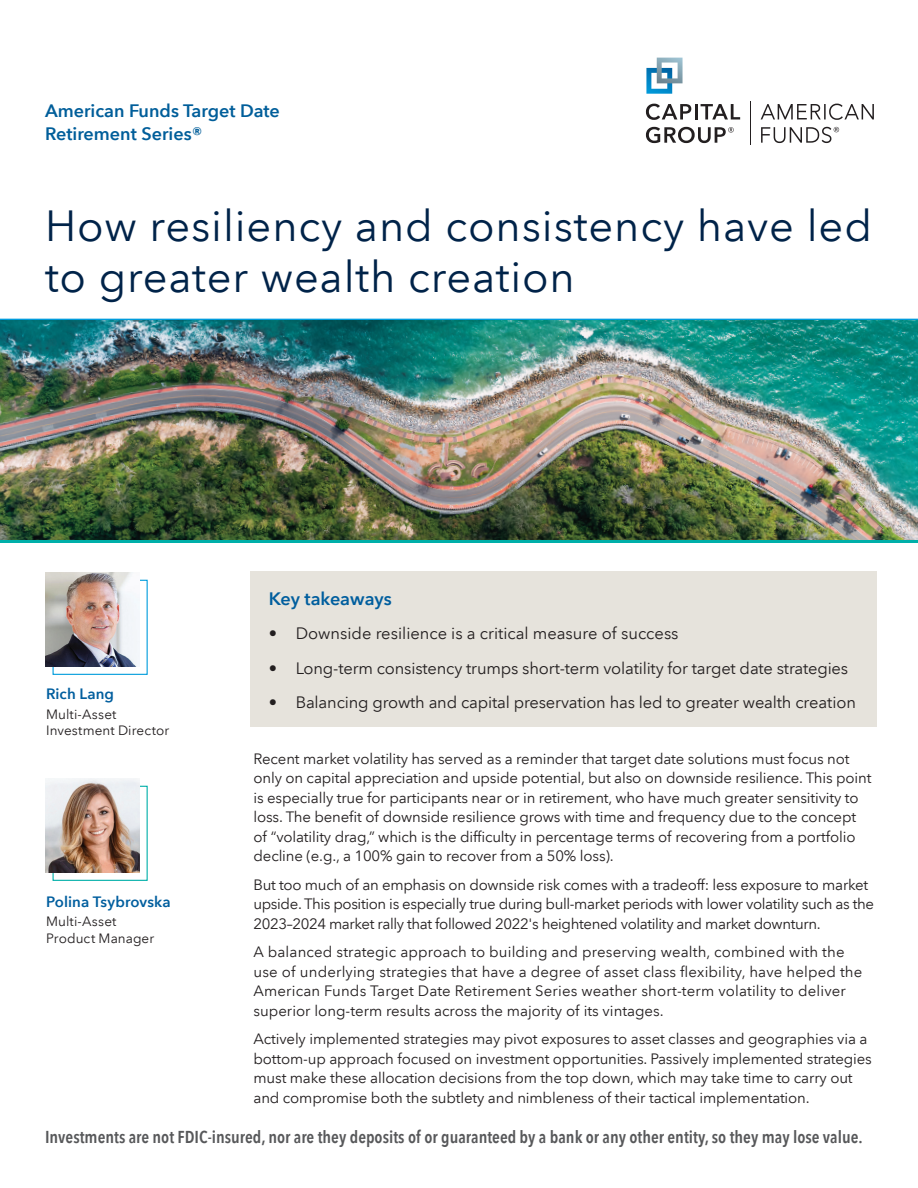
<style>
.page{position:relative;width:918px;height:1188px;background:#fff}
.page>*{position:absolute;margin:0;border:0;box-sizing:border-box;transform-origin:0 0}
.t1{font:43.5px/51px "Avenir Next LT Com";letter-spacing:.02em;color:#002349}
.t2{font:600 18px/22.5px "Avenir Next LT Com";color:#005e9a}
.t3{font:600 18px "Avenir Next LT Com";color:#005e9e}
.t4{font:600 condensed 17.25px "Avenir Next LT Com";color:#57585a}
.t5{font:16.5px "Avenir Next LT Com";letter-spacing:-.01em;color:#231f20}
.t6{font:15px/19.5px "Avenir Next LT Com";letter-spacing:-.01em;color:#231f20}
.t7{font:15px/19.5px "Avenir Next LT Com";letter-spacing:.01em;color:#231f20}
.t8{font:600 15px "Avenir Next LT Com";letter-spacing:.005em;color:#005e9e}
.t9{font:13.5px/16.5px "Avenir Next LT Com";letter-spacing:.005em;color:#231f20}
</style>
<div class="page">
<hr style="left:750px;top:101px;width:1px;height:44px;background:#231f20">
<svg style="left:646px;top:104px;width:45px;height:16px"></svg>
<hr style="left:695px;top:104px;width:3px;height:15px;background:#231f20">
<svg style="left:701px;top:104px;width:39px;height:15px"></svg>
<svg style="left:646px;top:127px;width:88px;height:16px"></svg>
<svg style="left:761px;top:104px;width:113px;height:16px"></svg>
<svg style="left:646px;top:58px;width:37px;height:36px"></svg>
<svg style="left:761px;top:127px;width:78px;height:16px"></svg>
<hr style="left:0;top:319px;width:918px;height:3px;background:#009cdc">
<img style="left:0;top:320px;width:918px;height:220px">
<hr style="left:0;top:540px;width:918px;height:3px;background:#00afa9">
<div style="left:53px;top:580px;width:95px;height:95px;border:1px solid #009cdc"></div>
<img style="left:46px;top:572px;width:94px;height:94px">
<div style="left:53px;top:786px;width:95px;height:95px;border:1px solid #00afa9"></div>
<img style="left:46px;top:779px;width:93px;height:93px">
<div style="left:251px;top:571px;width:626px;height:155px;background:#e6e3dc"></div>
<p class="t2" style="left:45px;top:99px;width:236px">American Funds Target Date<br>Retirement Series®</p>
<h1 class="t1" style="left:45px;top:200px;width:829px">How resiliency and consistency have led to greater wealth creation</h1>
<p class="t3" style="left:269px;top:588px;width:125px">Key takeaways</p>
<p class="t5" style="left:269px;top:624px;width:411px">• Downside resilience is a critical measure of success</p>
<p class="t5" style="left:269px;top:658px;width:581px">• Long-term consistency trumps short-term volatility for target date strategies</p>
<p class="t5" style="left:269px;top:693px;width:589px">• Balancing growth and capital preservation has led to greater wealth creation</p>
<p class="t6" style="left:254px;top:749px;width:619px">Recent market volatility has served as a reminder that target date solutions must focus not only on capital appreciation and upside potential, but also on downside resilience. This point is especially true for participants near or in retirement, who have much greater sensitivity to loss. The benefit of downside resilience grows with time and frequency due to the concept of “volatility drag,” which is the difficulty in percentage terms of recovering from a portfolio decline (e.g., a 100% gain to recover from a 50% loss).</p>
<p class="t6" style="left:254px;top:875px;width:622px">But too much of an emphasis on downside risk comes with a tradeoff: less exposure to market upside. This position is especially true during bull-market periods with lower volatility such as the<br>2023–2024 market rally that followed 2022's heightened volatility and market downturn.</p>
<p class="t7" style="left:254px;top:942px;width:610px">A balanced strategic approach to building and preserving wealth, combined with the use of underlying strategies that have a degree of asset class flexibility, have helped the American Funds Target Date Retirement Series weather short-term volatility to deliver superior long-term results across the majority of its vintages.</p>
<p class="t6" style="left:254px;top:1029px;width:620px">Actively implemented strategies may pivot exposures to asset classes and geographies via a bottom-up approach focused on investment opportunities. Passively implemented strategies must make these allocation decisions from the top down, which may take time to carry out and compromise both the subtlety and nimbleness of their tactical implementation.</p>
<p class="t4" style="left:45px;top:1127px;width:819px">Investments are not FDIC-insured, nor are they deposits of or guaranteed by a bank or any other entity, so they may lose value.</p>
<p class="t8" style="left:46px;top:685px;width:69px">Rich Lang</p>
<p class="t9" style="left:46px;top:706px;width:125px">Multi-Asset<br>Investment Director</p>
<p class="t8" style="left:46px;top:893px;width:126px">Polina Tsybrovska</p>
<p class="t9" style="left:46px;top:913px;width:110px">Multi-Asset<br>Product Manager</p>
</div>
